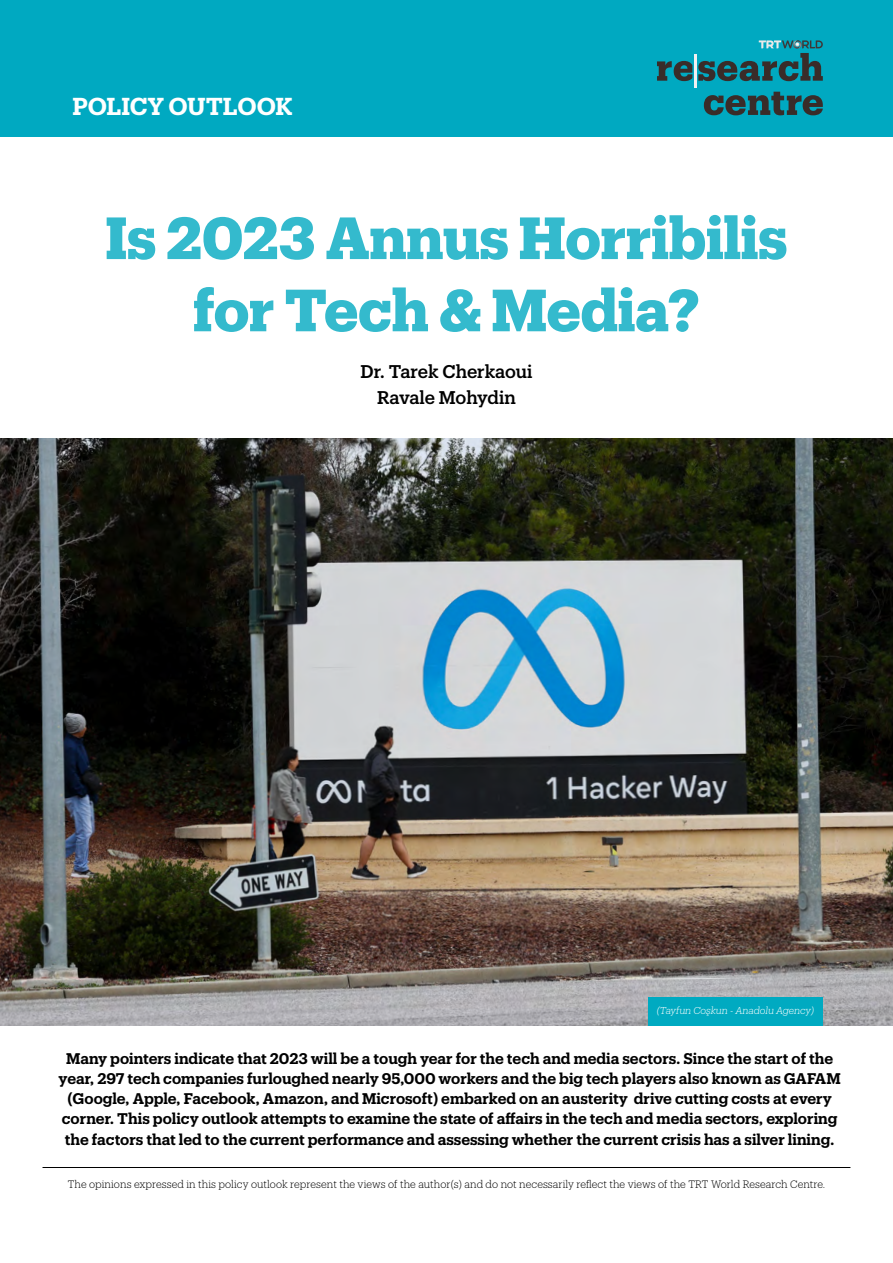
<style>
.page{position:relative;width:893px;height:1263px;background:#fff}
.page>*{position:absolute;margin:0;border:0;box-sizing:border-box;transform-origin:0 0}
.t1{font:700 58.2px/72.2px "Produkt";letter-spacing:-.01em;color:#34bacd;text-align:center}
.t2{font:600 24px "Produkt";letter-spacing:-.005em;color:#fff}
.t3{font:500 18px/25.5px "Produkt";letter-spacing:-.005em;color:#000;text-align:center}
.t4{font:600 15.15px/20.2px "Produkt";letter-spacing:-.005em;color:#000;text-align:center}
.t5{font:300 10.5px "Produkt";letter-spacing:.005em;color:#000}
.t6{font:italic 300 9.75px "Produkt";letter-spacing:-.005em;color:#fff}
</style>
<div class="page">
<div style="left:0;top:0;width:893px;height:136px;background:#00a9c1"></div>
<svg style="left:657px;top:61px;width:35px;height:20px"></svg>
<hr style="left:694px;top:54px;width:3px;height:34px;background:#f1f0f1">
<svg style="left:704px;top:92px;width:119px;height:23px"></svg>
<svg style="left:698px;top:40px;width:125px;height:41px"></svg>
<img style="left:0;top:439px;width:893px;height:586px">
<div style="left:648px;top:996px;width:175px;height:29px;background:#00aac1"></div>
<hr style="left:43px;top:1167px;width:807px;height:1px;background:#000">
<h2 class="t2" style="left:72px;top:90px;width:222px">POLICY OUTLOOK</h2>
<h1 class="t1" style="left:105px;top:198px;width:684px">Is 2023 Annus Horribilis for Tech &amp; Media?</h1>
<p class="t3" style="left:361px;top:358px;width:173px">Dr. Tarek Cherkaoui<br>Ravale Mohydin</p>
<p class="t6" style="left:657px;top:1003px;width:159px">(Tayfun Coşkun - Anadolu Agency)</p>
<p class="t4" style="left:59px;top:1047px;width:784px">Many pointers indicate that 2023 will be a tough year for the tech and media sectors. Since the start of the year, 297 tech companies furloughed nearly 95,000 workers and the big tech players also known as GAFAM (Google, Apple, Facebook, Amazon, and Microsoft) embarked on an austerity drive cutting costs at every corner. This policy outlook attempts to examine the state of affairs in the tech and media sectors, exploring the factors that led to the current performance and assessing whether the current crisis has a silver lining.</p>
<p class="t5" style="left:68px;top:1177px;width:759px">The opinions expressed in this policy outlook represent the views of the author(s) and do not necessarily reflect the views of the TRT World Research Centre.</p>
</div>
